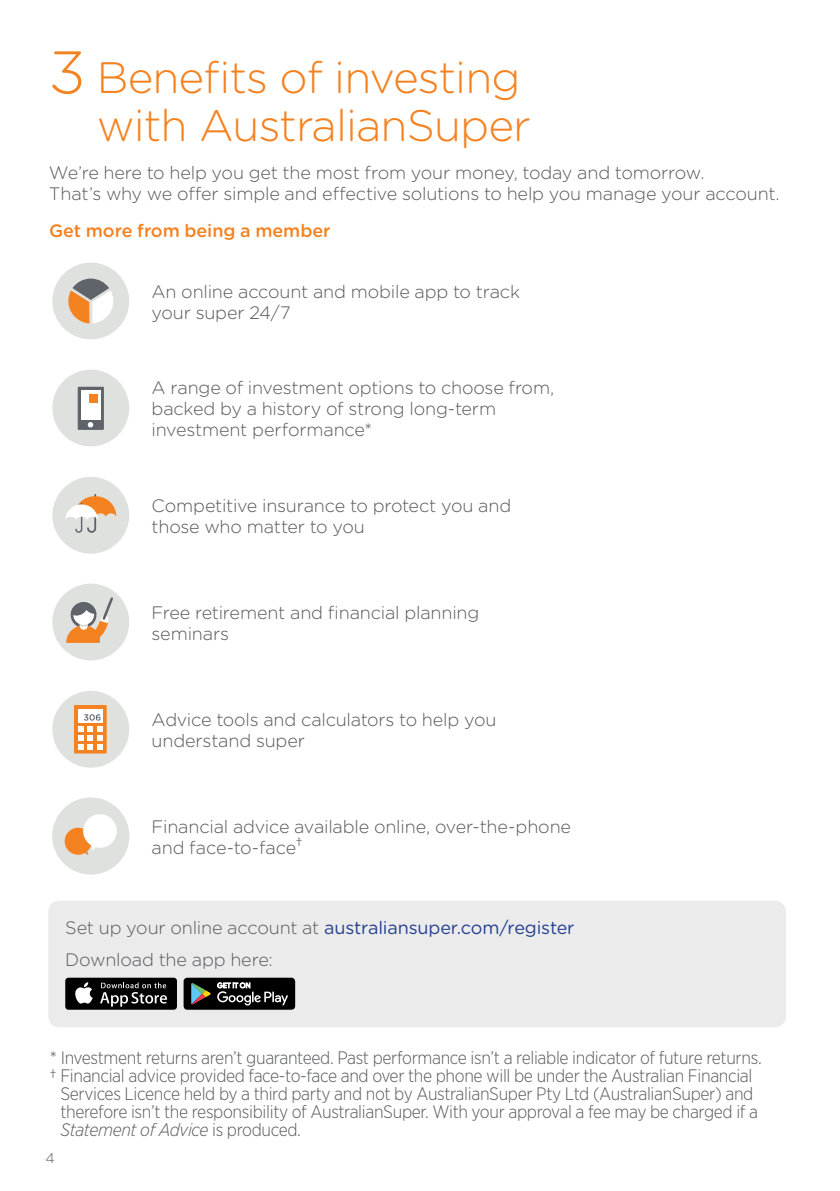
<style>
.page{position:relative;width:840px;height:1191px;background:#fff}
.page>*{position:absolute;margin:0;border:0;box-sizing:border-box;transform-origin:0 0}
.t1{font:300 44px/48px "Gotham Rounded";letter-spacing:-.02em;color:#f58220;text-align:right}
.t2{font:300 18px/21px "Gotham Rounded";letter-spacing:-.01em;color:#58595b}
.t3{font:300 18px "Gotham Narrow";letter-spacing:-.02em;color:#58595b}
.t4{font:italic 300 18px "Gotham Narrow";letter-spacing:-.02em;color:#58595b}
.t5{font:500 18px "Gotham Rounded";letter-spacing:-.005em;color:#f58220}
.t6{font:300 14px "Gotham Rounded";color:#58595b}
.s1{font-size:60px}
.s2{font-weight:400;color:#25408f}
.s3{font-family:"Gotham Rounded"}
.s4{font-style:normal}
</style>
<div class="page">
<div style="left:52px;top:262px;width:77px;height:77px;background:#dfe1df;border-radius:50%"></div>
<svg style="left:68px;top:278px;width:45px;height:45px"></svg>
<div style="left:52px;top:369px;width:77px;height:77px;background:#dfe1df;border-radius:50%"></div>
<div style="left:78px;top:387px;width:26px;height:43px;background:#5f636a"></div>
<div style="left:81px;top:391px;width:19px;height:29px;background:#fff"></div>
<div style="left:89px;top:394px;width:8px;height:9px;background:#f58220"></div>
<svg style="left:88px;top:422px;width:5px;height:5px"></svg>
<div style="left:52px;top:477px;width:77px;height:76px;background:#dfe1df;border-radius:50%"></div>
<svg style="left:65px;top:494px;width:51px;height:39px"></svg>
<div style="left:52px;top:583px;width:77px;height:77px;background:#dfe1df;border-radius:50%"></div>
<svg style="left:66px;top:597px;width:47px;height:46px"></svg>
<div style="left:52px;top:691px;width:77px;height:76px;background:#dfe1df;border-radius:50%"></div>
<div style="left:74px;top:705px;width:33px;height:48px;background:#f58220"></div>
<div style="left:78px;top:709px;width:25px;height:14px;background:#fff"></div>
<svg style="left:78px;top:726px;width:25px;height:23px"></svg>
<svg style="left:84px;top:714px;width:16px;height:6px"></svg>
<div style="left:52px;top:797px;width:77px;height:77px;background:#dfe1df;border-radius:50%"></div>
<div style="left:65px;top:827px;width:27px;height:27px;background:#f58220;border-radius:50%"></div>
<svg style="left:81px;top:814px;width:36px;height:41px"></svg>
<div style="left:48px;top:900px;width:737px;height:127px;background:#ebebec;border-radius:11px"></div>
<div style="left:65px;top:977px;width:112px;height:32px;background:#000;border-radius:3px"></div>
<svg style="left:75px;top:982px;width:18px;height:21px"></svg>
<svg style="left:100px;top:982px;width:67px;height:24px"></svg>
<svg style="left:183px;top:977px;width:112px;height:32px;background:#2e302e"></svg>
<h1 class="t1" style="left:49px;top:52px;width:483px"><span class="s1">3</span> Benefits of investing with AustralianSuper</h1>
<p class="t2" style="left:49px;top:162px;width:731px">We’re here to help you get the most from your money, today and tomorrow.<br>That’s why we offer simple and effective solutions to help you manage your account.</p>
<p class="t5" style="left:49px;top:217px;width:283px">Get more from being a member</p>
<p class="t2" style="left:151px;top:280px;width:370px">An online account and mobile app to track your super 24/7</p>
<p class="t2" style="left:151px;top:377px;width:404px">A range of investment options to choose from, backed by a history of strong long-term investment performance*</p>
<p class="t2" style="left:151px;top:494px;width:361px">Competitive insurance to protect you and those who matter to you</p>
<p class="t2" style="left:151px;top:601px;width:329px">Free retirement and financial planning seminars</p>
<p class="t2" style="left:151px;top:708px;width:346px">Advice tools and calculators to help you understand super</p>
<p class="t2" style="left:151px;top:815px;width:421px">Financial advice available online, over-the-phone and face-to-face†</p>
<p class="t2" style="left:65px;top:911px;width:510px;line-height:32px">Set up your online account at <span class="s2">australiansuper.com/register<br></span>Download the app here:</p>
<p class="t3" style="left:49px;top:1046px;width:713px"><span class="s3">*</span> Investment returns aren’t guaranteed. Past performance isn’t a reliable indicator of future returns.</p>
<p class="t3" style="left:49px;top:1064px;width:704px"><span class="s3">†</span> Financial advice provided face-to-face and over the phone will be under the Australian Financial</p>
<p class="t3" style="left:60px;top:1082px;width:694px">Services Licence held by a third party and not by AustralianSuper Pty Ltd (AustralianSuper) and</p>
<p class="t3" style="left:60px;top:1100px;width:699px">therefore isn’t the responsibility of AustralianSuper. With your approval a fee may be charged if a</p>
<p class="t4" style="left:60px;top:1118px;width:242px">Statement of Advice <span class="s4">is produced.</span></p>
<p class="t6" style="left:45px;top:1148px;width:11px">4</p>
</div>
